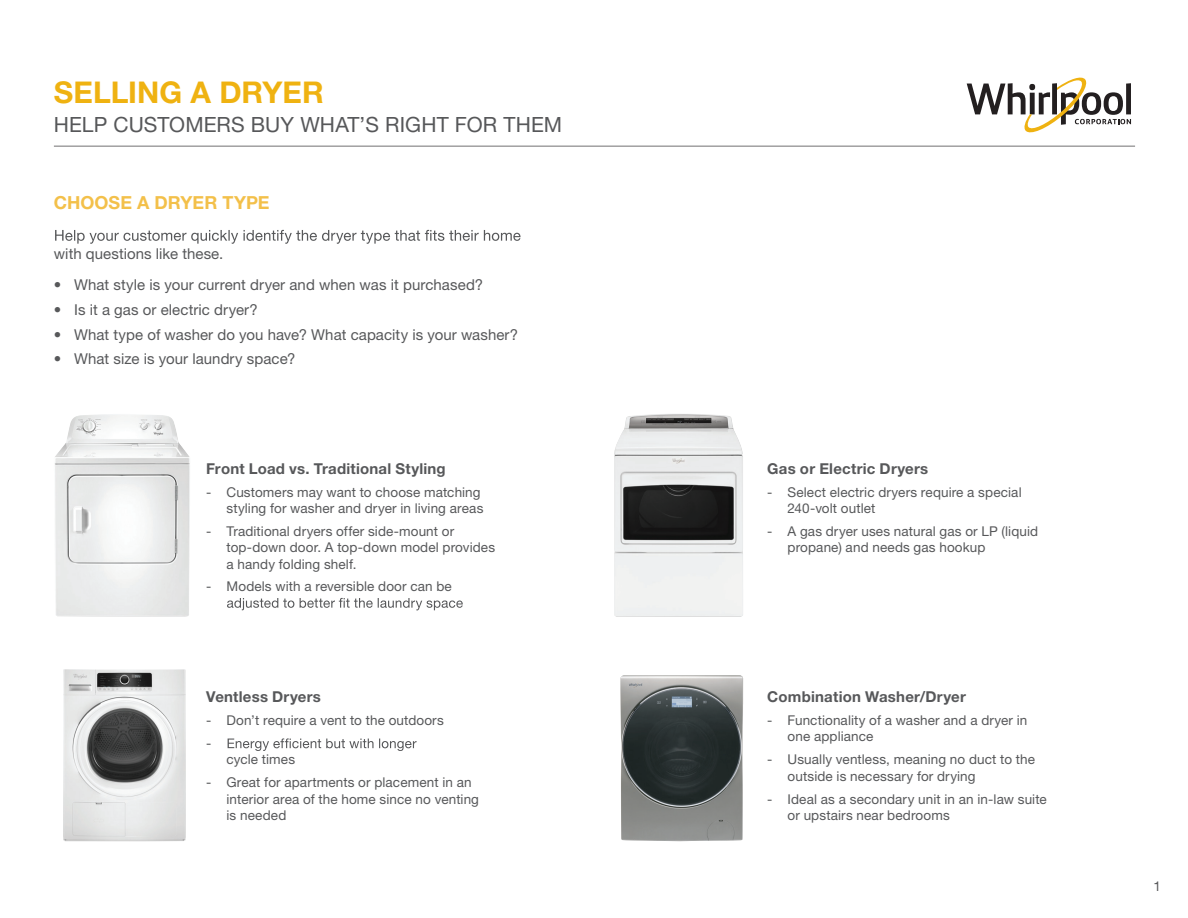
<style>
.page{position:relative;width:1188px;height:918px;background:#fff}
.page>*{position:absolute;margin:0;border:0;box-sizing:border-box;transform-origin:0 0}
.t1{font:700 30px "Helvetica Neue LT Std";color:#efb211}
.t2{font:21px "Helvetica Neue LT Std";letter-spacing:.005em;color:#57585a}
.t3{font:700 18px "Helvetica Neue LT Std";letter-spacing:.005em;color:#f3c04a}
.t4{font:15px "Helvetica Neue LT Std";letter-spacing:.005em;color:#57585a}
.t5{font:700 15px "Helvetica Neue LT Std";letter-spacing:.015em;color:#57585a}
.t6{font:13.5px/16.2px "Helvetica Neue LT Std";letter-spacing:.01em;color:#57585a}
</style>
<div class="page">
<hr style="left:54px;top:145px;width:1081px;height:2px;background:#a1a0a1">
<svg style="left:55px;top:230px;width:466px;height:14px"></svg>
<svg style="left:228px;top:738px;width:189px;height:13px"></svg>
<svg style="left:227px;top:598px;width:236px;height:12px"></svg>
<img style="left:55px;top:414px;width:135px;height:202px">
<img style="left:620px;top:675px;width:123px;height:166px">
<img style="left:63px;top:669px;width:123px;height:172px">
<img style="left:614px;top:414px;width:129px;height:202px">
<svg style="left:967px;top:78px;width:164px;height:54px"></svg>
<h1 class="t1" style="left:54px;top:74px;width:272px">SELLING A DRYER</h1>
<h2 class="t2" style="left:54px;top:112px;width:510px">HELP CUSTOMERS BUY WHAT’S RIGHT FOR THEM</h2>
<h3 class="t3" style="left:54px;top:192px;width:217px">CHOOSE A DRYER TYPE</h3>
<p class="t4" style="left:54px;top:244px;width:171px">with questions like these.</p>
<p class="t4" style="left:54px;top:276px;width:431px">• What style is your current dryer and when was it purchased?</p>
<p class="t4" style="left:54px;top:301px;width:205px">• Is it a gas or electric dryer?</p>
<p class="t4" style="left:54px;top:325px;width:466px">• What type of washer do you have? What capacity is your washer?</p>
<p class="t4" style="left:54px;top:350px;width:243px">• What size is your laundry space?</p>
<p class="t5" style="left:206px;top:459px;width:241px">Front Load vs. Traditional Styling</p>
<p class="t6" style="left:206px;top:484px;width:279px;text-align:right">- Customers may want to choose matching styling for washer and dryer in living areas</p>
<p class="t6" style="left:227px;top:523px;width:270px;text-indent:-20px">- Traditional dryers offer side-mount or top-down door. A top-down model provides a handy folding shelf.</p>
<p class="t6" style="left:206px;top:578px;width:247px">- Models with a reversible door can be</p>
<p class="t5" style="left:206px;top:688px;width:116px">Ventless Dryers</p>
<p class="t6" style="left:206px;top:709px;width:239px;line-height:23px">- Don’t require a vent to the outdoors -</p>
<p class="t6" style="left:227px;top:751px;width:70px">cycle times</p>
<p class="t6" style="left:227px;top:774px;width:254px;text-indent:-20px">- Great for apartments or placement in an interior area of the home since no venting is needed</p>
<p class="t5" style="left:767px;top:459px;width:163px">Gas or Electric Dryers</p>
<p class="t6" style="left:788px;top:484px;width:236px;text-indent:-20px">- Select electric dryers require a special<br>240-volt outlet</p>
<p class="t6" style="left:788px;top:523px;width:252px;text-indent:-20px">- A gas dryer uses natural gas or LP (liquid propane) and needs gas hookup</p>
<p class="t5" style="left:767px;top:688px;width:200px">Combination Washer/Dryer</p>
<p class="t6" style="left:788px;top:712px;width:241px;text-indent:-20px">- Functionality of a washer and a dryer in one appliance</p>
<p class="t6" style="left:788px;top:751px;width:249px;text-indent:-20px">- Usually ventless, meaning no duct to the outside is necessary for drying</p>
<p class="t6" style="left:788px;top:790px;width:261px;text-indent:-20px">- Ideal as a secondary unit in an in-law suite or upstairs near bedrooms</p>
<p class="t6" style="left:1153px;top:878px;width:9px">1</p>
</div>
